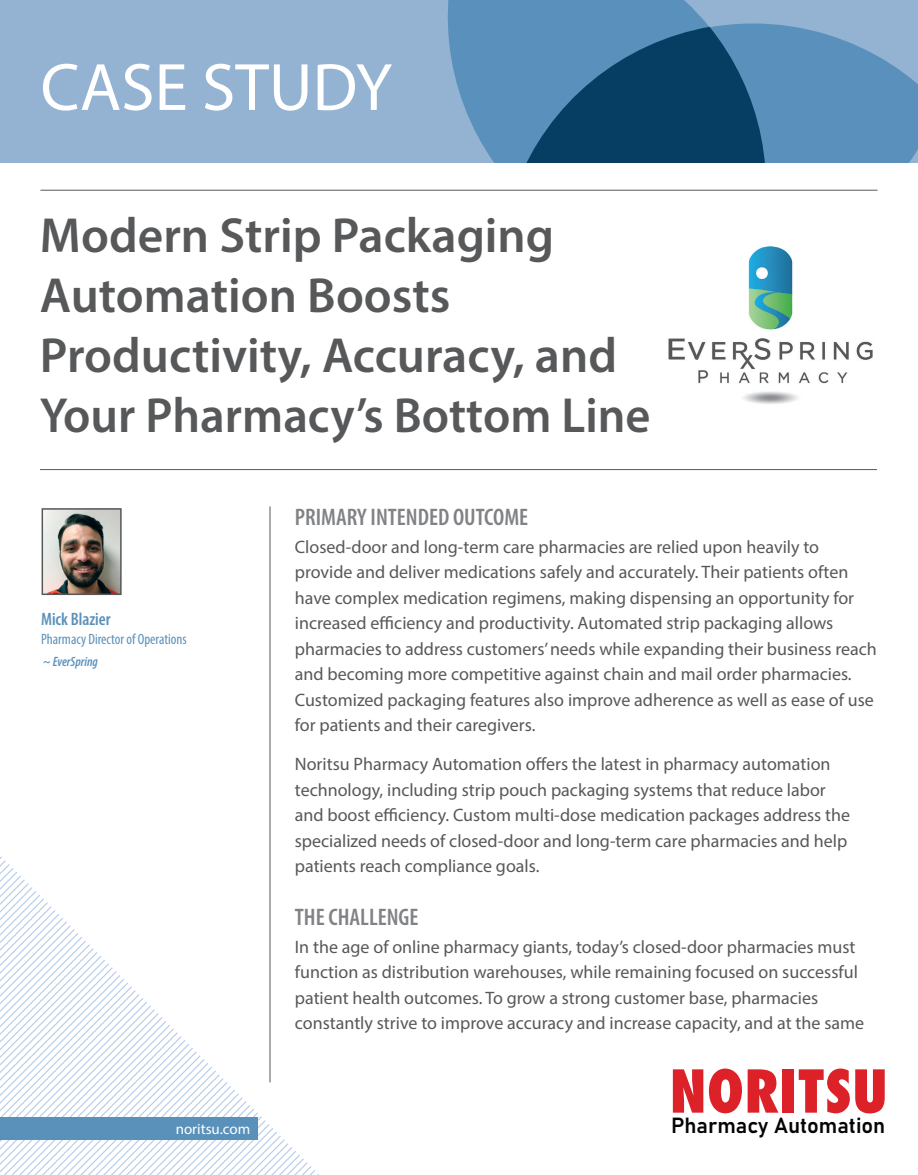
<style>
.page{position:relative;width:918px;height:1175px;background:#fff}
.page>*{position:absolute;margin:0;border:0;box-sizing:border-box;transform-origin:0 0}
.t1{font:67.5px "Myriad Pro";color:#fff}
.t2{font:57.45px "Fujiyama Extra Bold Plain";color:#dc2228}
.t3{font:600 49.5px/60px "Myriad Pro";color:#57585a}
.t4{font:600 condensed 24px "Myriad Pro";color:#808285}
.t5{font:600 21.6px "Bahnschrift";color:#040503}
.t6{font:18px/25.5px "Myriad Pro";color:#57585a}
.t7{font:600 condensed 18px "Myriad Pro";color:#5a91bb}
.t8{font:condensed 15px "Myriad Pro";color:#5a91bb}
.t9{font:15px "Myriad Pro";color:#fff}
.t10{font:italic 600 condensed 13.5px "Myriad Pro";color:#5a91bb}
</style>
<div class="page">
<div style="left:0;top:0;width:918px;height:163px;background:#94b2d2"></div>
<svg style="left:447px;top:0;width:259px;height:163px;fill:#5a91bc"></svg>
<svg style="left:515px;top:23px;width:403px;height:140px;background:#3d739b"></svg>
<svg style="left:0;top:856px;width:315px;height:318px"></svg>
<div style="left:0;top:1117px;width:257px;height:23px;background:#5a91bb"></div>
<hr style="left:40px;top:190px;width:838px;height:1px;background:#57585a">
<hr style="left:40px;top:469px;width:837px;height:1px;background:#57585a">
<hr style="left:270px;top:506px;width:1px;height:576px;background:#57585a">
<img style="left:668px;top:246px;width:205px;height:158px">
<img style="left:45px;top:511px;width:74px;height:81px">
<div style="left:42px;top:508px;width:80px;height:87px;border:2px solid #57585a"></div>
<h1 class="t1" style="left:40px;top:46px;width:353px">CASE STUDY</h1>
<h3 class="t3" style="left:40px;top:204px;width:612px">Modern Strip Packaging<br>Automation Boosts<br>Productivity, Accuracy, and<br>Your Pharmacy’s Bottom Line</h3>
<p class="t7" style="left:41px;top:607px;width:71px">Mick Blazier</p>
<p class="t8" style="left:41px;top:630px;width:147px">Pharmacy Director of Operations</p>
<p class="t10" style="left:43px;top:653px;width:57px">~ EverSpring</p>
<p class="t9" style="left:176px;top:1119px;width:76px">noritsu.com</p>
<h3 class="t4" style="left:295px;top:502px;width:235px">PRIMARY INTENDED OUTCOME</h3>
<p class="t6" style="left:295px;top:533px;width:584px">Closed-door and long-term care pharmacies are relied upon heavily to provide and deliver medications safely and accurately. Their patients often have complex medication regimens, making dispensing an opportunity for increased efficiency and productivity. Automated strip packaging allows pharmacies to address customers’ needs while expanding their business reach and becoming more competitive against chain and mail order pharmacies.<br>Customized packaging features also improve adherence as well as ease of use for patients and their caregivers.</p>
<p class="t6" style="left:295px;top:751px;width:557px">Noritsu Pharmacy Automation offers the latest in pharmacy automation technology, including strip pouch packaging systems that reduce labor and boost efficiency. Custom multi-dose medication packages address the specialized needs of closed-door and long-term care pharmacies and help patients reach compliance goals.</p>
<h3 class="t4" style="left:295px;top:902px;width:125px">THE CHALLENGE</h3>
<p class="t6" style="left:295px;top:933px;width:571px">In the age of online pharmacy giants, today’s closed-door pharmacies must function as distribution warehouses, while remaining focused on successful patient health outcomes. To grow a strong customer base, pharmacies constantly strive to improve accuracy and increase capacity, and at the same</p>
<h2 class="t2" style="left:669px;top:1054px;width:220px">NORITSU</h2>
<p class="t5" style="left:671px;top:1112px;width:216px">Pharmacy Automation</p>
</div>
